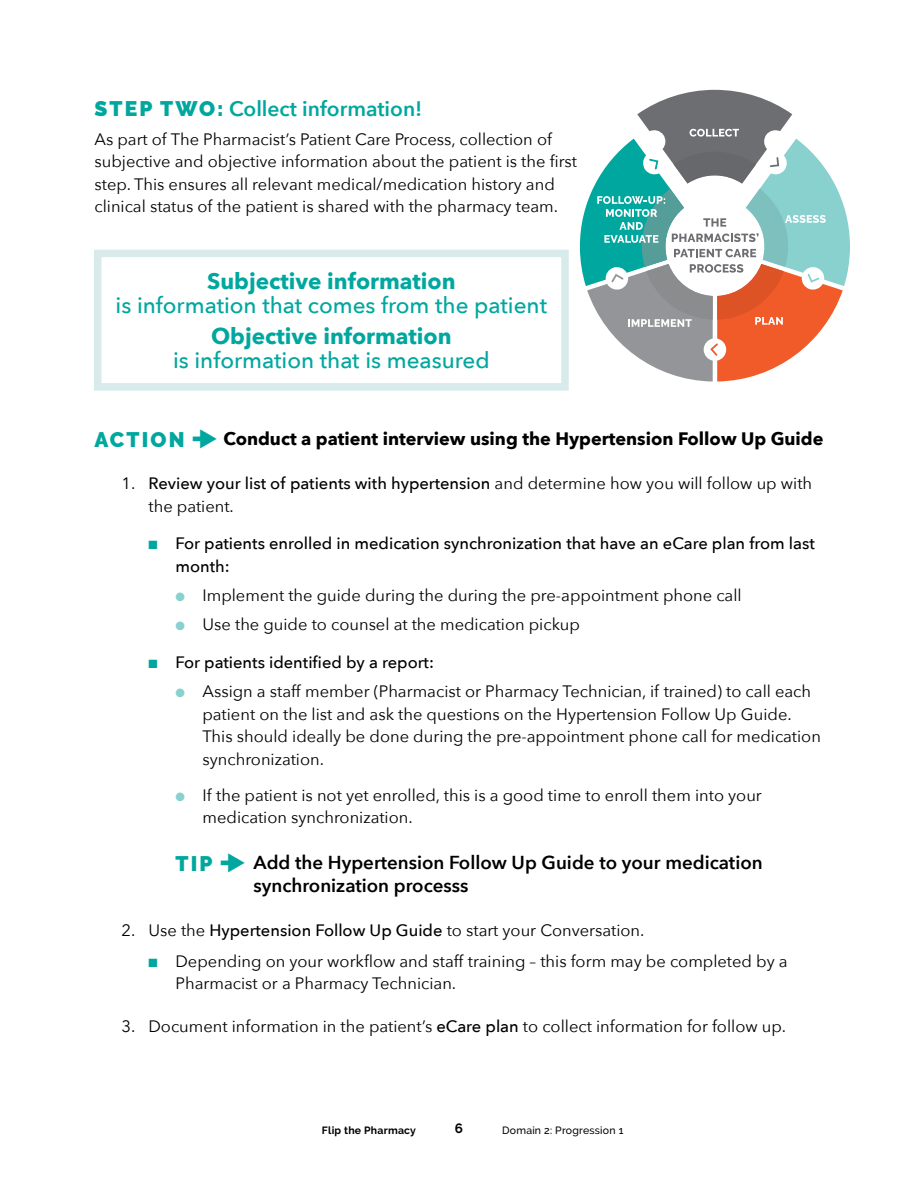
<style>
.page{position:relative;width:918px;height:1188px;background:#fff}
.page>*{position:absolute;margin:0;border:0;box-sizing:border-box;transform-origin:0 0}
.t1{font:500 22.5px "Avenir Next";color:#00a79e}
.t2{font:700 22.5px "Avenir Next";color:#00a79e}
.t3{font:600 21px "Avenir Next";color:#00a79e}
.t4{font:900 21px "Raleway";letter-spacing:.1em;color:#00a79e}
.t5{font:600 18.75px/22.5px "Avenir Next";color:#000}
.t6{font:700 18px "Avenir Next";color:#000}
.t7{font:16.5px/22.5px "Avenir Next";color:#000}
.t8{font:500 16.5px/22.5px "Avenir Next";color:#000}
.t9{font:700 13.5px "Raleway";color:#000}
.t10{font:500 10.5px "Raleway";letter-spacing:.02em;color:#000}
.t11{font:700 10.5px "Raleway";letter-spacing:.02em;color:#000}
.s1{font-family:"Raleway";font-weight:900}
.s2{font-weight:500}
.s3{color:#00a79e}
.s4{color:#88d1ce}
</style>
<div class="page">
<svg style="left:580px;top:90px;width:270px;height:292px"></svg>
<div style="left:94px;top:250px;width:475px;height:141px;border:8px solid #d8eae9"></div>
<p class="t3" style="left:94px;top:95px;width:329px"><span class="s1">STEP TWO:</span> Collect information!</p>
<p class="t7" style="left:94px;top:128px;width:484px">As part of The Pharmacist’s Patient Care Process, collection of subjective and objective information about the patient is the first step. This ensures all relevant medical/medication history and clinical status of the patient is shared with the pharmacy team.</p>
<h1 class="t2" style="left:207px;top:267px;width:250px">Subjective information</h1>
<h1 class="t1" style="left:116px;top:286px;width:433px">is information that comes from the patient</h1>
<h1 class="t2" style="left:211px;top:322px;width:242px">Objective information</h1>
<h1 class="t1" style="left:173px;top:341px;width:318px">is information that is measured</h1>
<p class="t4" style="left:94px;top:427px;width:92px">ACTION</p>
<p class="t6" style="left:223px;top:428px;width:602px">Conduct a patient interview using the Hypertension Follow Up Guide</p>
<p class="t7" style="left:148px;top:472px;width:665px;text-indent:-27px">1. <span class="s2">Review your list of patients with hypertension</span> and determine how you will follow up with the patient.</p>
<p class="t8" style="left:176px;top:532px;width:641px;text-indent:-27px"><span class="s3">■</span> For patients enrolled in medication synchronization that have an eCare plan from last month:</p>
<p class="t7" style="left:176px;top:584px;width:568px"><span class="s4">●</span> Implement the guide during the during the pre-appointment phone call</p>
<p class="t7" style="left:176px;top:613px;width:406px"><span class="s4">●</span> Use the guide to counsel at the medication pickup</p>
<p class="t8" style="left:148px;top:650px;width:287px"><span class="s3">■</span> For patients identified by a report:</p>
<p class="t7" style="left:202px;top:680px;width:620px;text-indent:-27px"><span class="s4">●</span> Assign a staff member (Pharmacist or Pharmacy Technician, if trained) to call each patient on the list and ask the questions on the Hypertension Follow Up Guide.<br>This should ideally be done during the pre-appointment phone call for medication synchronization.</p>
<p class="t7" style="left:202px;top:784px;width:561px;text-indent:-27px"><span class="s4">●</span> If the patient is not yet enrolled, this is a good time to enroll them into your medication synchronization.</p>
<p class="t4" style="left:176px;top:851px;width:39px">TIP</p>
<p class="t5" style="left:254px;top:852px;width:511px">Add the Hypertension Follow Up Guide to your medication synchronization processs</p>
<p class="t7" style="left:122px;top:919px;width:524px">2. Use the <span class="s2">Hypertension Follow Up Guide</span> to start your Conversation.</p>
<p class="t7" style="left:176px;top:950px;width:614px;text-indent:-27px"><span class="s3">■</span> Depending on your workflow and staff training – this form may be completed by a<br>Pharmacist or a Pharmacy Technician.</p>
<p class="t7" style="left:121px;top:1015px;width:666px">3. Document information in the patient’s <span class="s2">eCare plan</span> to collect information for follow up.</p>
<p class="t11" style="left:322px;top:1124px;width:96px">Flip the Pharmacy</p>
<p class="t9" style="left:455px;top:1121px;width:10px">6</p>
<p class="t10" style="left:502px;top:1124px;width:123px">Domain 2: Progression 1</p>
</div>
